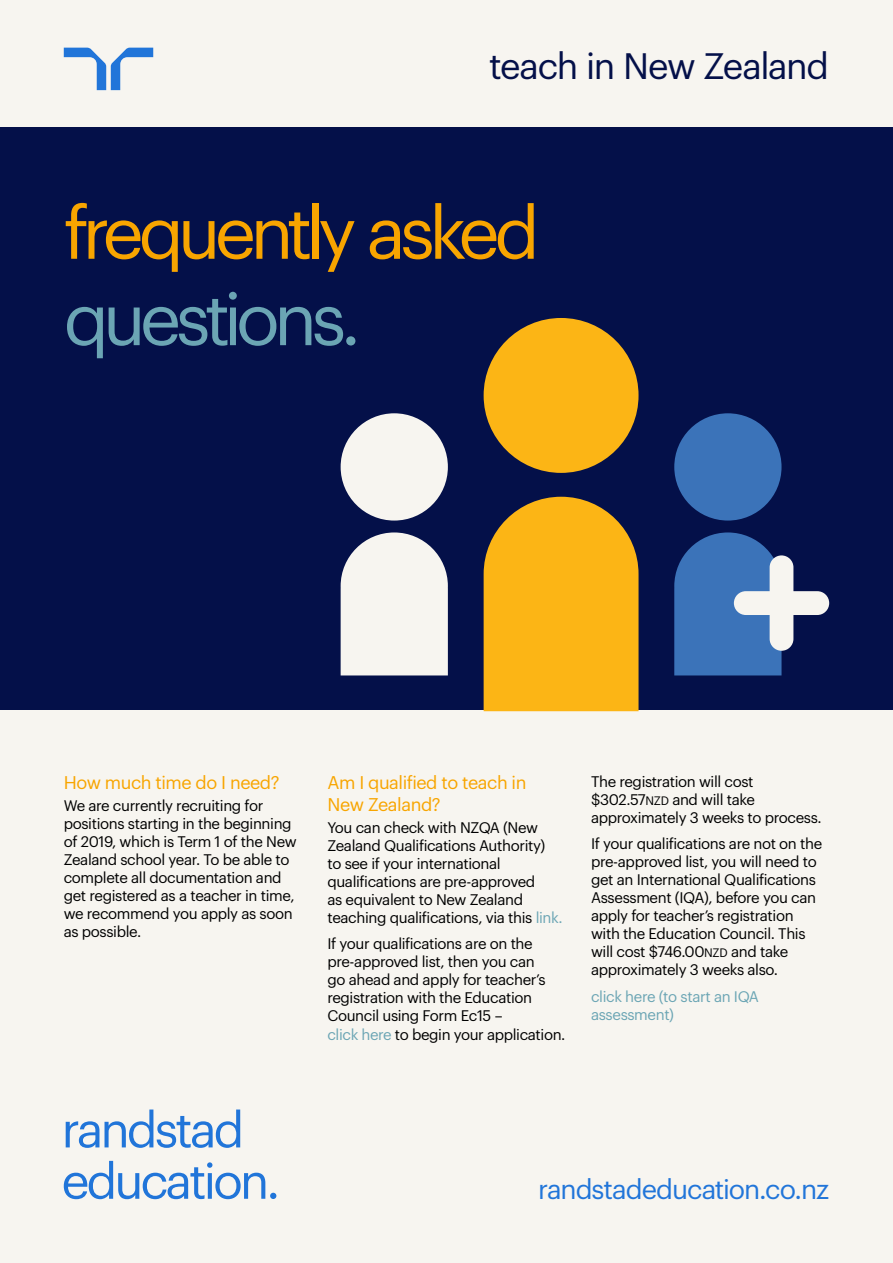
<style>
.page{position:relative;width:893px;height:1263px;background:#f7f5f0}
.page>*{position:absolute;margin:0;border:0;box-sizing:border-box;transform-origin:0 0}
.t1{font:72px "Graphik";letter-spacing:-.08em;color:#f8a500}
.t2{font:72px "Graphik";letter-spacing:-.08em;color:#6ba5b4}
.t3{font:36px "Graphik";letter-spacing:-.035em;color:#041049}
.t4{font:27px "Graphik";letter-spacing:-.04em;color:#2175d9}
.t5{font:18px/21.6px "Graphik";letter-spacing:-.025em;color:#f8a500}
.t6{font:15px/18px "Graphik";letter-spacing:-.025em;color:#000}
.t7{font:15px/18px "Graphik";letter-spacing:-.025em;color:#6ba5b4}
.s1{color:#6ba5b4}
.s2{font-size:12px}
</style>
<div class="page">
<svg style="left:64px;top:48px;width:89px;height:42px"></svg>
<div style="left:0;top:128px;width:893px;height:582px;background:#041049"></div>
<svg style="left:66px;top:1121px;width:33px;height:27px"></svg>
<svg style="left:105px;top:1109px;width:135px;height:39px"></svg>
<svg style="left:64px;top:1161px;width:212px;height:38px"></svg>
<div style="left:341px;top:413px;width:107px;height:107px;background:#f7f5f0;border-radius:50%"></div>
<svg style="left:341px;top:532px;width:107px;height:143px;background:#e2e1e1"></svg>
<div style="left:674px;top:413px;width:107px;height:107px;background:#3b73b9;border-radius:50%"></div>
<div style="left:484px;top:318px;width:154px;height:155px;background:#fcb515;border-radius:50%"></div>
<svg style="left:484px;top:497px;width:154px;height:214px;background:#e9a818"></svg>
<svg style="left:674px;top:532px;width:155px;height:143px"></svg>
<h2 class="t3" style="left:489px;top:38px;width:341px">teach in New Zealand</h2>
<h1 class="t1" style="left:64px;top:179px;width:477px">frequently asked</h1>
<h1 class="t2" style="left:64px;top:265px;width:299px">questions.</h1>
<p class="t5" style="left:64px;top:770px;width:217px">How much time do I need?</p>
<p class="t6" style="left:64px;top:796px;width:234px">We are currently recruiting for positions starting in the beginning of 2019, which is Term 1 of the New<br>Zealand school year. To be able to complete all documentation and get registered as a teacher in time, we recommend you apply as soon as possible.</p>
<p class="t5" style="left:327px;top:770px;width:201px">Am I qualified to teach in<br>New Zealand?</p>
<p class="t6" style="left:327px;top:817px;width:237px">You can check with NZQA (New<br>Zealand Qualifications Authority) to see if your international qualifications are pre-approved<br>as equivalent to New Zealand teaching qualifications, via this <span class="s1">link.</span></p>
<p class="t6" style="left:327px;top:934px;width:240px">If your qualifications are on the pre-approved list, then you can<br>go ahead and apply for teacher’s registration with the Education<br>Council using Form Ec15 –<br><span class="s1">click here</span> to begin your application.</p>
<p class="t6" style="left:591px;top:771px;width:232px">The registration will cost $302.57<span class="s2">NZD</span> and will take approximately 3 weeks to process.</p>
<p class="t6" style="left:591px;top:833px;width:233px">If your qualifications are not on the pre-approved list, you will need to get an International Qualifications Assessment (IQA), before you can apply for teacher’s registration with the Education Council. This will cost $746.00<span class="s2">NZD</span> and take approximately 3 weeks also.</p>
<p class="t7" style="left:591px;top:986px;width:169px">click here (to start an IQA assessment)</p>
<h3 class="t4" style="left:538px;top:1169px;width:292px">randstadeducation.co.nz</h3>
</div>
